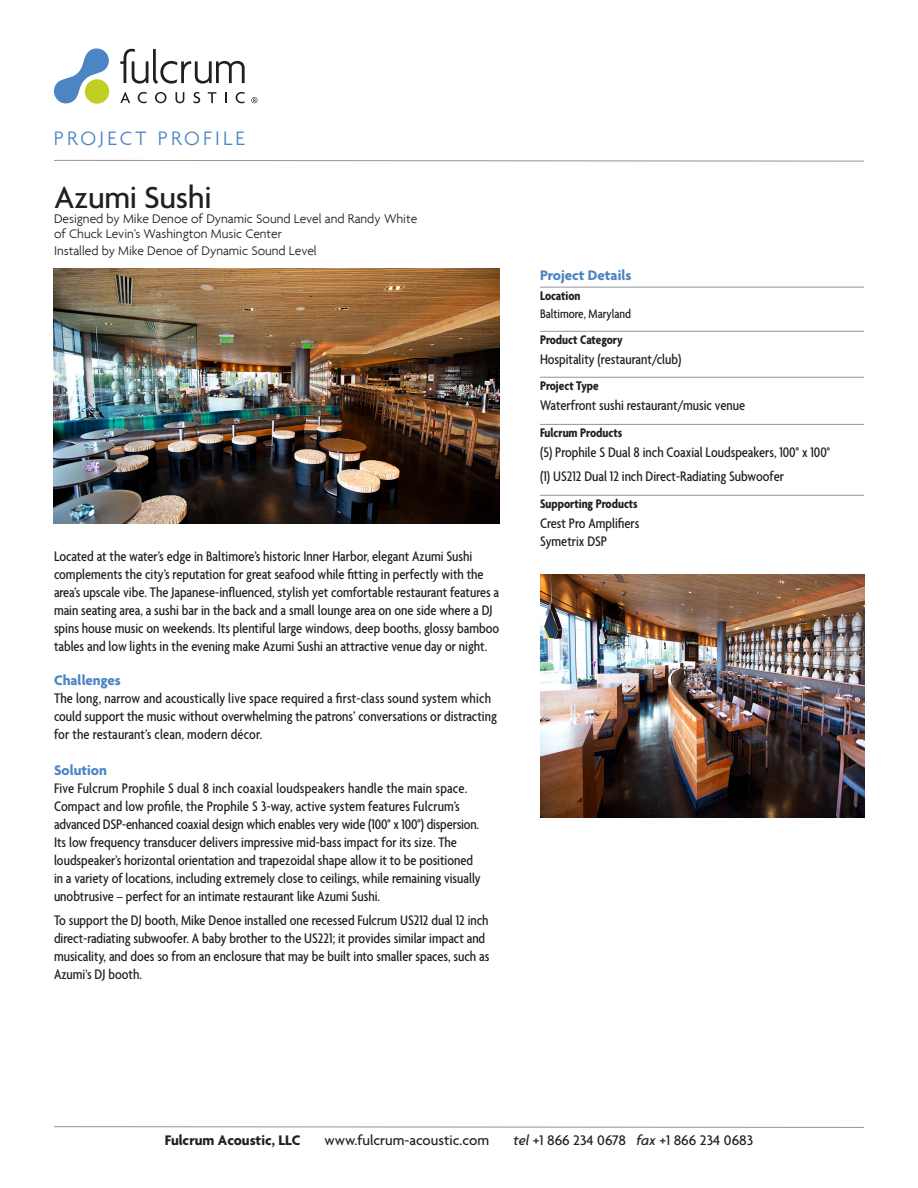
<style>
.page{position:relative;width:918px;height:1188px;background:#fff}
.page>*{position:absolute;margin:0;border:0;box-sizing:border-box;transform-origin:0 0}
.t1{font:500 33px "Agenda";letter-spacing:-.01em;color:#231f20}
.t2{font:300 21px "Agenda";letter-spacing:.15em;color:#4d84c4}
.body{font:500 condensed 15px/18px "Agenda";color:#231f20}
.blue_head{font:500 condensed 15px/18px "Agenda";color:#231f20}
.data{font:500 condensed 15px/18px "Agenda";color:#231f20}
.t3{font:500 15px "Agenda";color:#231f20}
.t4{font:700 15px "Agenda";color:#231f20}
.blue_head-2{font:700 15px "Agenda";color:#4d84c4}
.t5{font:300 13.5px/15px "Agenda";color:#231f20}
.data_head{font:700 condensed 13.5px "Agenda";color:#231f20}
.data-2{font:500 condensed 13.5px "Agenda";color:#231f20}
.s1{font-weight:700;font-stretch:normal;color:#4d84c4}
.s2{font-style:italic}
</style>
<div class="page">
<svg style="left:54px;top:1126px;width:810px;height:2px;background:#c8c9ca"></svg>
<svg style="left:54px;top:48px;width:55px;height:56px"></svg>
<svg style="left:120px;top:49px;width:125px;height:35px"></svg>
<svg style="left:120px;top:92px;width:10px;height:11px"></svg>
<svg style="left:138px;top:92px;width:9px;height:11px"></svg>
<svg style="left:155px;top:92px;width:12px;height:11px"></svg>
<svg style="left:176px;top:92px;width:8px;height:11px"></svg>
<svg style="left:193px;top:92px;width:7px;height:11px"></svg>
<svg style="left:208px;top:92px;width:8px;height:11px"></svg>
<svg style="left:225px;top:92px;width:2px;height:11px"></svg>
<svg style="left:236px;top:92px;width:9px;height:11px"></svg>
<svg style="left:251px;top:97px;width:6px;height:6px"></svg>
<svg style="left:54px;top:160px;width:810px;height:2px"></svg>
<hr style="left:540px;top:287px;width:324px;height:1px;background:#939598">
<hr style="left:540px;top:331px;width:324px;height:1px;background:#939598">
<hr style="left:540px;top:377px;width:324px;height:1px;background:#939598">
<hr style="left:540px;top:424px;width:324px;height:1px;background:#939598">
<hr style="left:540px;top:495px;width:324px;height:1px;background:#939598">
<img style="left:54px;top:268px;width:445px;height:255px">
<img style="left:540px;top:575px;width:324px;height:243px">
<h2 class="t2" style="left:54px;top:125px;width:192px">PROJECT PROFILE</h2>
<p class="t1" style="left:54px;top:178px;width:159px">Azumi Sushi</p>
<p class="t5" style="left:54px;top:211px;width:365px">Designed by Mike Denoe of Dynamic Sound Level and Randy White of Chuck Levin’s Washington Music Center</p>
<p class="t5" style="left:54px;top:243px;width:264px">Installed by Mike Denoe of Dynamic Sound Level</p>
<p class="blue_head" style="left:54px;top:548px;width:447px">Located at the water’s edge in Baltimore’s historic Inner Harbor, elegant Azumi Sushi complements the city’s reputation for great seafood while fitting in perfectly with the area’s upscale vibe. The Japanese-influenced, stylish yet comfortable restaurant features a main seating area, a sushi bar in the back and a small lounge area on one side where a DJ spins house music on weekends. Its plentiful large windows, deep booths, glossy bamboo tables and low lights in the evening make Azumi Sushi an attractive venue day or night.</p>
<p class="blue_head" style="left:54px;top:672px;width:444px"><span class="s1">Challenges<br></span>The long, narrow and acoustically live space required a first-class sound system which could support the music without overwhelming the patrons’ conversations or distracting for the restaurant’s clean, modern décor.</p>
<p class="body" style="left:54px;top:762px;width:428px"><span class="s1">Solution<br></span>Five Fulcrum Prophile S dual 8 inch coaxial loudspeakers handle the main space.<br>Compact and low profile, the Prophile S 3-way, active system features Fulcrum’s advanced DSP-enhanced coaxial design which enables very wide (100° x 100°) dispersion.<br>Its low frequency transducer delivers impressive mid-bass impact for its size. The loudspeaker’s horizontal orientation and trapezoidal shape allow it to be positioned in a variety of locations, including extremely close to ceilings, while remaining visually unobtrusive – perfect for an intimate restaurant like Azumi Sushi.</p>
<p class="body" style="left:54px;top:912px;width:437px">To support the DJ booth, Mike Denoe installed one recessed Fulcrum US212 dual 12 inch direct-radiating subwoofer. A baby brother to the US221; it provides similar impact and musicality, and does so from an enclosure that may be built into smaller spaces, such as Azumi's DJ booth.</p>
<p class="blue_head-2" style="left:540px;top:266px;width:93px">Project Details</p>
<p class="data_head" style="left:540px;top:288px;width:42px">Location</p>
<p class="data-2" style="left:540px;top:307px;width:93px">Baltimore, Maryland</p>
<p class="data_head" style="left:540px;top:333px;width:84px">Product Category</p>
<p class="data" style="left:540px;top:351px;width:143px">Hospitality (restaurant/club)</p>
<p class="data_head" style="left:540px;top:378px;width:60px">Project Type</p>
<p class="data" style="left:540px;top:397px;width:207px">Waterfront sushi restaurant/music venue</p>
<p class="data_head" style="left:540px;top:426px;width:84px">Fulcrum Products</p>
<p class="data" style="left:540px;top:444px;width:292px">(5) Prophile S Dual 8 inch Coaxial Loudspeakers, 100° x 100°</p>
<p class="data" style="left:540px;top:468px;width:245px">(1) US212 Dual 12 inch Direct-Radiating Subwoofer</p>
<p class="data_head" style="left:540px;top:496px;width:99px">Supporting Products</p>
<p class="data" style="left:540px;top:515px;width:101px">Crest Pro Amplifiers<br>Symetrix DSP</p>
<p class="t4" style="left:165px;top:1130px;width:137px">Fulcrum Acoustic, LLC</p>
<p class="t3" style="left:325px;top:1131px;width:166px">www.fulcrum-acoustic.com</p>
<p class="t3" style="left:513px;top:1131px;width:241px"><span class="s2">tel</span> +1 866 234 0678 <span class="s2">fax</span> +1 866 234 0683</p>
</div>
